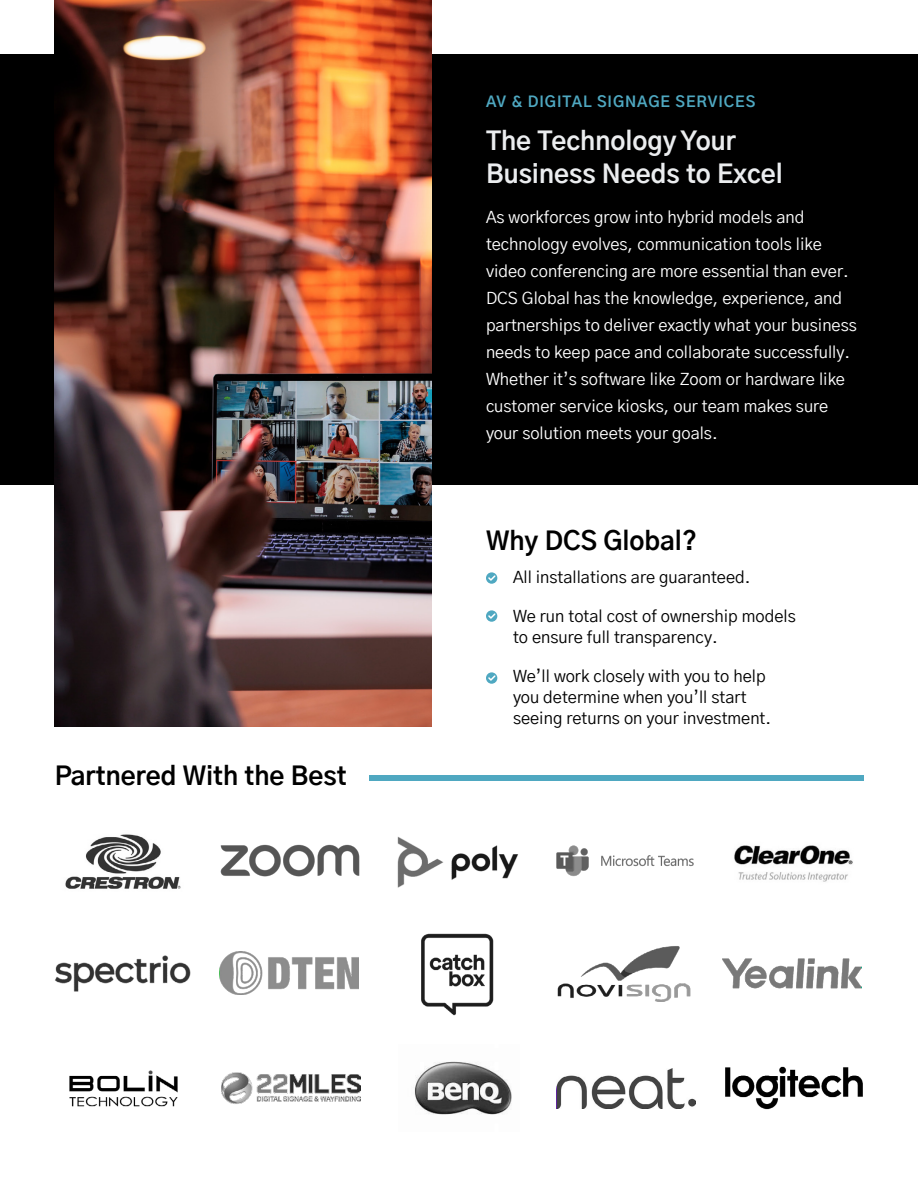
<style>
.page{position:relative;width:918px;height:1188px;background:#fff}
.page>*{position:absolute;margin:0;border:0;box-sizing:border-box;transform-origin:0 0}
.t1{font:700 25.5px/33px "Gothic A1";color:#ebedef}
.t2{font:700 25.5px "Gothic A1";color:#000}
.t3{font:16.5px/27px "Gothic A1";color:#fff}
.t4{font:16.5px/21px "Gothic A1";color:#000}
.t5{font:700 15px "Gothic A1";letter-spacing:.06em;color:#4fa8c1}
</style>
<div class="page">
<div style="left:0;top:54px;width:918px;height:430px;background:#000"></div>
<img style="left:54px;top:0;width:378px;height:726px">
<img style="left:65px;top:834px;width:116px;height:55px">
<img style="left:55px;top:955px;width:136px;height:37px">
<img style="left:69px;top:1070px;width:109px;height:37px">
<img style="left:221px;top:844px;width:139px;height:33px">
<img style="left:220px;top:952px;width:139px;height:42px">
<img style="left:222px;top:1072px;width:138px;height:32px">
<img style="left:397px;top:836px;width:122px;height:52px">
<img style="left:421px;top:933px;width:73px;height:83px">
<img style="left:414px;top:1061px;width:98px;height:54px">
<img style="left:556px;top:845px;width:138px;height:32px">
<img style="left:557px;top:946px;width:134px;height:56px">
<img style="left:557px;top:1068px;width:139px;height:40px">
<img style="left:734px;top:845px;width:119px;height:37px">
<img style="left:722px;top:958px;width:139px;height:31px">
<img style="left:725px;top:1066px;width:138px;height:44px">
<svg style="left:486px;top:572px;width:11px;height:12px"></svg>
<svg style="left:488px;top:575px;width:7px;height:6px"></svg>
<svg style="left:486px;top:610px;width:11px;height:12px"></svg>
<svg style="left:488px;top:613px;width:7px;height:6px"></svg>
<svg style="left:486px;top:672px;width:11px;height:12px"></svg>
<svg style="left:488px;top:675px;width:7px;height:6px"></svg>
<div style="left:369px;top:775px;width:495px;height:5px;background:#4fa8c1"></div>
<h1 class="t2" style="left:55px;top:765px;width:293px">Partnered With the Best</h1>
<p class="t5" style="left:486px;top:95px;width:271px">AV &amp; DIGITAL SIGNAGE SERVICES</p>
<h1 class="t1" style="left:486px;top:126px;width:298px">The Technology Your<br>Business Needs to Excel</h1>
<p class="t3" style="left:486px;top:205px;width:372px">As workforces grow into hybrid models and technology evolves, communication tools like video conferencing are more essential than ever.<br>DCS Global has the knowledge, experience, and partnerships to deliver exactly what your business needs to keep pace and collaborate successfully.<br>Whether it’s software like Zoom or hardware like customer service kiosks, our team makes sure your solution meets your goals.</p>
<h1 class="t2" style="left:486px;top:530px;width:213px">Why DCS Global?</h1>
<p class="t4" style="left:513px;top:568px;width:239px">All installations are guaranteed.</p>
<p class="t4" style="left:513px;top:607px;width:284px">We run total cost of ownership models to ensure full transparency.</p>
<p class="t4" style="left:513px;top:667px;width:260px">We’ll work closely with you to help you determine when you’ll start seeing returns on your investment.</p>
</div>
